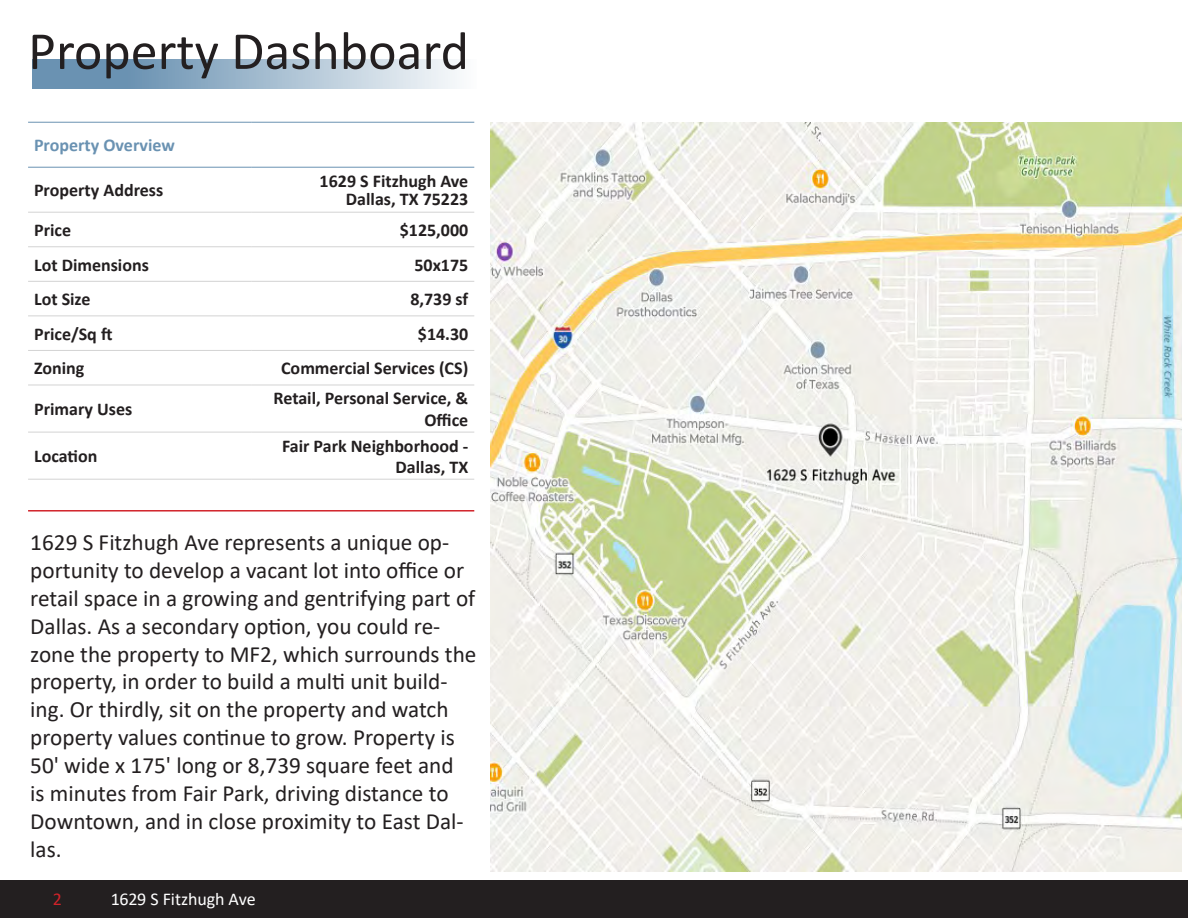
<style>
.page{position:relative;width:1188px;height:918px;background:#fff}
.page>*{position:absolute;margin:0;border:0;box-sizing:border-box;transform-origin:0 0}
.t1{font:54px "Calibri";color:#231f20}
.t2{font:23.25px/27.9px "Calibri";color:#231f20}
.t3{font:700 18px/21.6px "Calibri";color:#231f20;text-align:right}
.t4{font:18px "Calibri";letter-spacing:-.01em;color:#fff}
.t5{font:700 18px "Calibri";color:#6a92b2}
.t6{font:18px "Calibri";color:#d1232a}
</style>
<div class="page">
<svg style="left:32px;top:59px;width:425px;height:30px;background:#9fb9cd"></svg>
<hr style="left:28px;top:510px;width:446px;height:2px;background:#d1232a">
<div style="left:0;top:881px;width:1188px;height:37px;background:#231f20"></div>
<svg style="left:28px;top:166px;width:446px;height:46px"></svg>
<hr style="left:28px;top:212px;width:223px;height:1px;background:#d3d3d3">
<hr style="left:251px;top:212px;width:223px;height:1px;background:#d3d3d3">
<hr style="left:28px;top:247px;width:223px;height:1px;background:#d3d3d3">
<hr style="left:251px;top:247px;width:223px;height:1px;background:#d3d3d3">
<hr style="left:28px;top:281px;width:223px;height:1px;background:#d3d3d3">
<hr style="left:251px;top:281px;width:223px;height:1px;background:#d3d3d3">
<hr style="left:28px;top:316px;width:223px;height:1px;background:#d3d3d3">
<hr style="left:251px;top:316px;width:223px;height:1px;background:#d3d3d3">
<hr style="left:28px;top:350px;width:223px;height:1px;background:#d3d3d3">
<hr style="left:251px;top:350px;width:223px;height:1px;background:#d3d3d3">
<hr style="left:28px;top:385px;width:223px;height:1px;background:#d3d3d3">
<hr style="left:251px;top:385px;width:223px;height:1px;background:#d3d3d3">
<hr style="left:28px;top:432px;width:223px;height:1px;background:#d3d3d3">
<hr style="left:251px;top:432px;width:223px;height:1px;background:#d3d3d3">
<hr style="left:28px;top:479px;width:223px;height:1px;background:#d3d3d3">
<hr style="left:251px;top:479px;width:223px;height:1px;background:#d3d3d3">
<hr style="left:28px;top:122px;width:223px;height:1px;background:#6a92b2">
<hr style="left:251px;top:122px;width:223px;height:1px;background:#6a92b2">
<hr style="left:28px;top:167px;width:223px;height:1px;background:#6a92b2">
<hr style="left:251px;top:167px;width:223px;height:1px;background:#6a92b2">
<img style="left:490px;top:122px;width:691px;height:750px">
<p class="t1" style="left:28px;top:13px;width:442px">Property Dashboard</p>
<p class="t5" style="left:34px;top:133px;width:142px">Property Overview</p>
<p class="t3" style="left:34px;top:179px;width:131px">Property Address</p>
<p class="t3" style="left:320px;top:170px;width:150px">1629 S Fitzhugh Ave</p>
<p class="t3" style="left:346px;top:188px;width:124px">Dallas, TX 75223</p>
<p class="t3" style="left:34px;top:219px;width:38px">Price</p>
<p class="t3" style="left:400px;top:219px;width:70px">$125,000</p>
<p class="t3" style="left:34px;top:254px;width:116px">Lot Dimensions</p>
<p class="t3" style="left:414px;top:254px;width:55px">50x175</p>
<p class="t3" style="left:34px;top:288px;width:58px">Lot Size</p>
<p class="t3" style="left:410px;top:288px;width:59px">8,739 sf</p>
<p class="t3" style="left:34px;top:323px;width:80px">Price/Sq ft</p>
<p class="t3" style="left:418px;top:323px;width:52px">$14.30</p>
<p class="t3" style="left:34px;top:357px;width:52px">Zoning</p>
<p class="t3" style="left:281px;top:357px;width:189px">Commercial Services (CS)</p>
<p class="t3" style="left:34px;top:398px;width:100px">Primary Uses</p>
<p class="t3" style="left:274px;top:387px;width:196px">Retail, Personal Service, &amp;<br>Office</p>
<p class="t3" style="left:34px;top:445px;width:65px">Location</p>
<p class="t3" style="left:282px;top:435px;width:188px">Fair Park Neighborhood -<br>Dallas, TX</p>
<p class="t2" style="left:30px;top:528px;width:448px">1629 S Fitzhugh Ave represents a unique op&shy;portunity to develop a vacant lot into office or retail space in a growing and gentrifying part of Dallas. As a secondary option, you could re&shy;zone the property to MF2, which surrounds the property, in order to build a multi unit build&shy;ing. Or thirdly, sit on the property and watch property values continue to grow. Property is 50' wide x 175' long or 8,739 square feet and<br>is minutes from Fair Park, driving distance to Downtown, and in close proximity to East Dal&shy;las.</p>
<p class="t6" style="left:53px;top:886px;width:11px">2</p>
<p class="t4" style="left:111px;top:886px;width:146px">1629 S Fitzhugh Ave</p>
</div>
